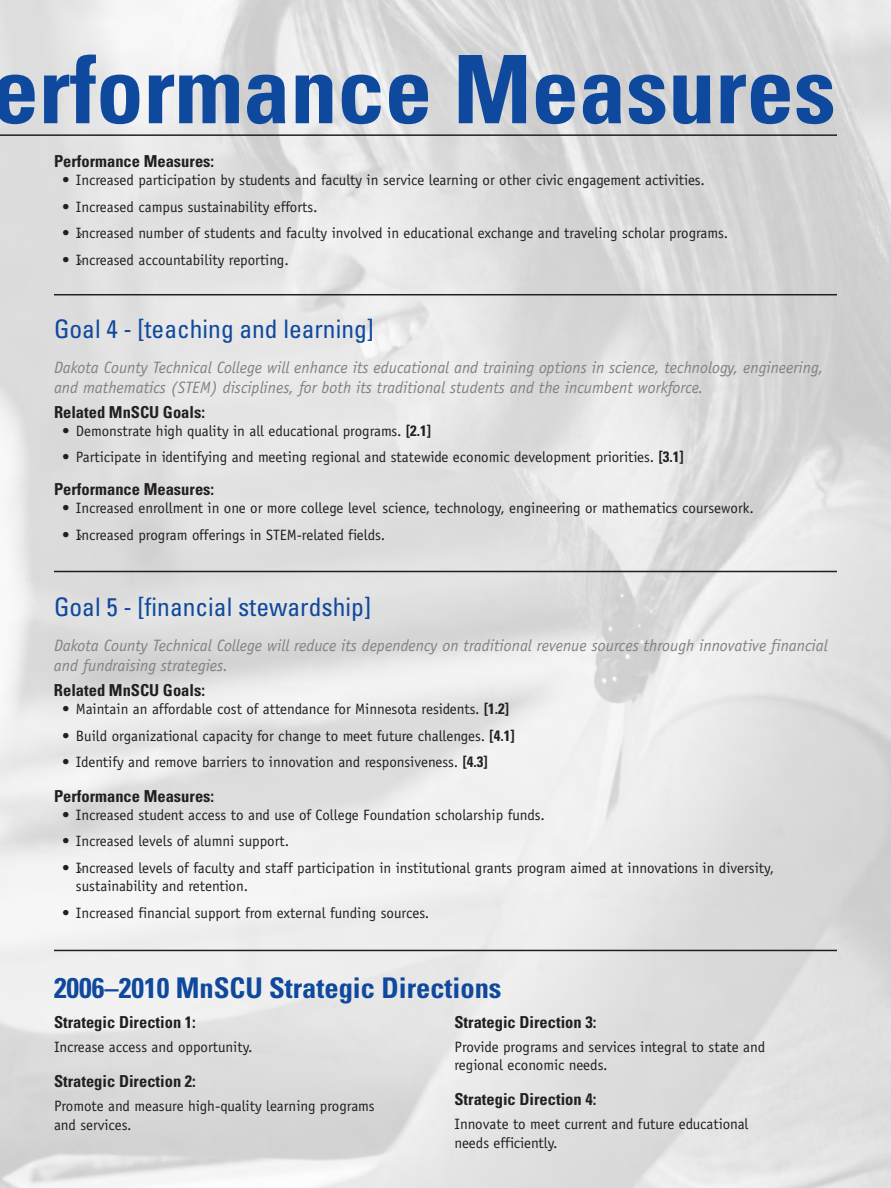
<style>
.page{position:relative;width:891px;height:1188px;background:#fff}
.page>*{position:absolute;margin:0;border:0;box-sizing:border-box;transform-origin:0 0}
.t1{font:700 condensed 94.5px "Univers";color:#0f499d}
.t2{font:700 condensed 28.5px "Univers";color:#0f499d}
.t3{font:condensed 25.5px "Univers";color:#0f499d}
.t4{font:italic 16.5px/19.8px "Officina Sans";color:#808285}
.t5{font:700 condensed 16.5px "Univers";color:#231f20}
.t6{font:15px/18.9px "Officina Sans";color:#231f20}
.s1{font-family:"Courier"}
.s2{font-family:"Univers";font-weight:700;font-stretch:condensed}
</style>
<div class="page">
<hr style="left:0;top:134px;width:837px;height:2px;background:#231f20">
<hr style="left:54px;top:294px;width:783px;height:1px;background:#231f20">
<hr style="left:54px;top:571px;width:783px;height:1px;background:#231f20">
<hr style="left:54px;top:950px;width:783px;height:1px;background:#231f20">
<h1 class="t1" style="left:-8px;top:55px;width:846px">erformance Measures</h1>
<p class="t5" style="left:54px;top:155px;width:162px">Performance Measures:</p>
<p class="t6" style="left:62px;top:172px;width:644px">• Increased participation by students and faculty in service learning or other civic engagement activities.</p>
<p class="t6" style="left:62px;top:198px;width:257px">• Increased campus sustainability efforts.</p>
<p class="t6" style="left:62px;top:225px;width:667px">• <span class="s1">›</span>Increased number of students and faculty involved in educational exchange and traveling scholar programs.</p>
<p class="t6" style="left:62px;top:252px;width:228px">• <span class="s1">›</span>Increased accountability reporting.</p>
<h3 class="t3" style="left:54px;top:319px;width:321px">Goal 4 - [teaching and learning]</h3>
<p class="t4" style="left:54px;top:359px;width:771px">Dakota County Technical College will enhance its educational and training options in science, technology, engineering, and mathematics (STEM) disciplines, for both its traditional students and the incumbent workforce.</p>
<p class="t5" style="left:54px;top:406px;width:153px">Related MnSCU Goals:</p>
<p class="t6" style="left:62px;top:422px;width:370px">• Demonstrate high quality in all educational programs. <span class="s2">[2.1]</span></p>
<p class="t6" style="left:62px;top:449px;width:623px">• Participate in identifying and meeting regional and statewide economic development priorities. <span class="s2">[3.1]</span></p>
<p class="t5" style="left:54px;top:483px;width:162px">Performance Measures:</p>
<p class="t6" style="left:62px;top:500px;width:693px">• Increased enrollment in one or more college level science, technology, engineering or mathematics coursework.</p>
<p class="t6" style="left:62px;top:526px;width:325px">• <span class="s1">›</span>Increased program offerings in STEM-related fields.</p>
<h3 class="t3" style="left:54px;top:598px;width:319px">Goal 5 - [financial stewardship]</h3>
<p class="t4" style="left:54px;top:637px;width:775px">Dakota County Technical College will reduce its dependency on traditional revenue sources through innovative financial and fundraising strategies.</p>
<p class="t5" style="left:54px;top:684px;width:153px">Related MnSCU Goals:</p>
<p class="t6" style="left:62px;top:701px;width:448px">• Maintain an affordable cost of attendance for Minnesota residents. <span class="s2">[1.2]</span></p>
<p class="t6" style="left:62px;top:727px;width:454px">• Build organizational capacity for change to meet future challenges. <span class="s2">[4.1]</span></p>
<p class="t6" style="left:62px;top:754px;width:427px">• Identify and remove barriers to innovation and responsiveness. <span class="s2">[4.3]</span></p>
<p class="t5" style="left:54px;top:790px;width:162px">Performance Measures:</p>
<p class="t6" style="left:62px;top:806px;width:484px">• Increased student access to and use of College Foundation scholarship funds.</p>
<p class="t6" style="left:62px;top:833px;width:228px">• Increased levels of alumni support.</p>
<p class="t6" style="left:76px;top:860px;width:700px;line-height:18px;text-indent:-14px">• <span class="s1">›</span>Increased levels of faculty and staff participation in institutional grants program aimed at innovations in diversity, sustainability and retention.</p>
<p class="t6" style="left:62px;top:904px;width:369px">• Increased financial support from external funding sources.</p>
<h2 class="t2" style="left:54px;top:977px;width:449px">2006–2010 MnSCU Strategic Directions</h2>
<p class="t5" style="left:54px;top:1016px;width:143px">Strategic Direction 1:</p>
<p class="t6" style="left:54px;top:1039px;width:200px">Increase access and opportunity.</p>
<p class="t5" style="left:54px;top:1075px;width:143px">Strategic Direction 2:</p>
<p class="t6" style="left:54px;top:1098px;width:322px">Promote and measure high-quality learning programs and services.</p>
<p class="t5" style="left:454px;top:1016px;width:143px">Strategic Direction 3:</p>
<p class="t6" style="left:454px;top:1038px;width:312px">Provide programs and services integral to state and regional economic needs.</p>
<p class="t5" style="left:454px;top:1093px;width:143px">Strategic Direction 4:</p>
<p class="t6" style="left:454px;top:1115px;width:296px">Innovate to meet current and future educational needs efficiently.</p>
</div>
